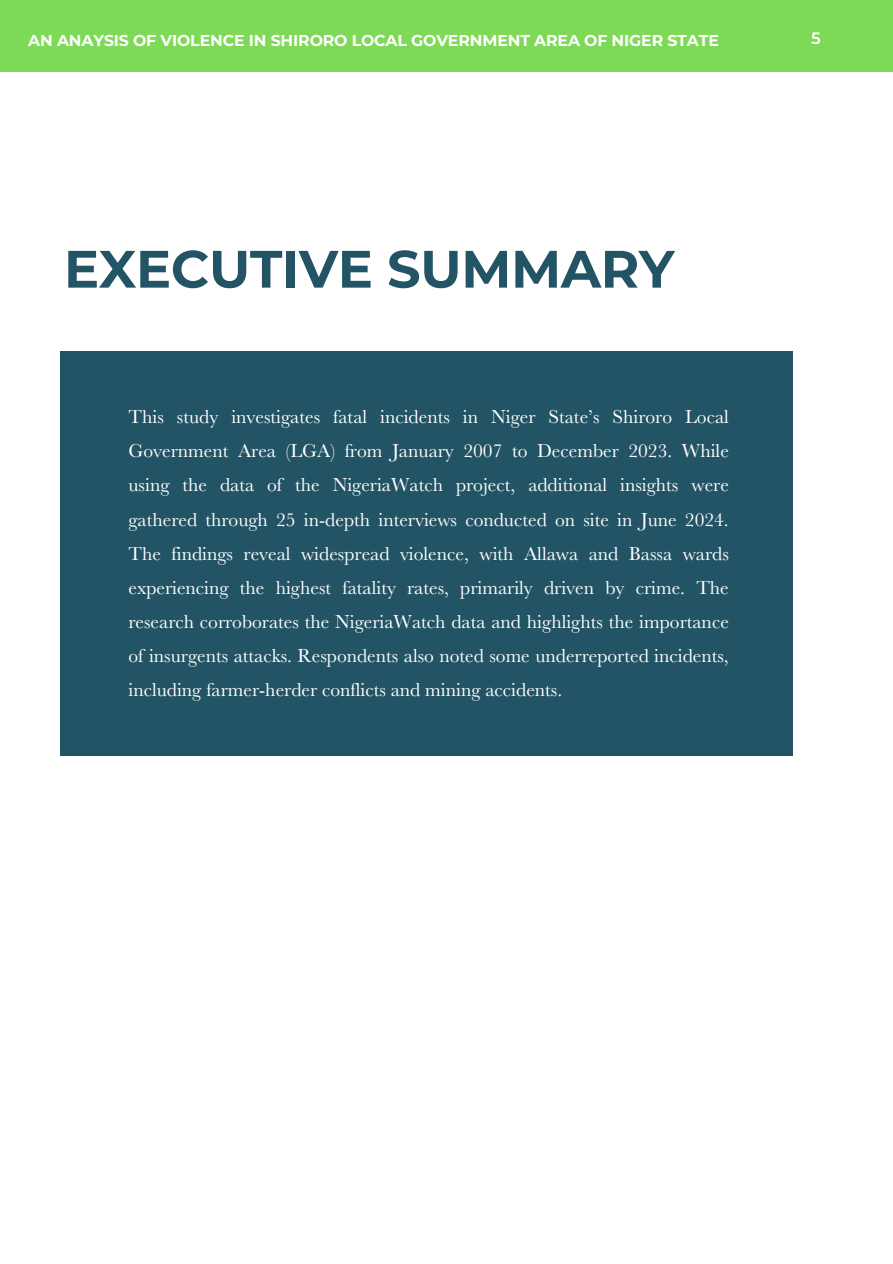
<style>
.page{position:relative;width:893px;height:1264px;background:#fff}
.page>*{position:absolute;margin:0;border:0;box-sizing:border-box;transform-origin:0 0}
.t1{font:700 52.5px "Montserrat";letter-spacing:-.005em;color:#235465}
.t2{font:19.5px/34.2px "Baskerville";color:#fff;text-align:justify}
.t3{font:600 16.5px "Montserrat";color:#fff}
.t4{font:700 15.75px "Montserrat";letter-spacing:-.01em;color:#fff}
</style>
<div class="page">
<div style="left:0;top:0;width:892px;height:72px;background:#7ed957"></div>
<div style="left:61px;top:351px;width:731px;height:404px;background:#235465"></div>
<p class="t4" style="left:28px;top:29px;width:692px">AN ANAYSIS OF VIOLENCE IN SHIRORO LOCAL GOVERNMENT AREA OF NIGER STATE</p>
<p class="t3" style="left:811px;top:26px;width:11px">5</p>
<h1 class="t1" style="left:64px;top:231px;width:612px">EXECUTIVE SUMMARY</h1>
<p class="t2" style="left:128px;top:400px;width:602px">This study investigates fatal incidents in Niger State’s Shiroro Local Government Area (LGA) from January 2007 to December 2023. While using the data of the NigeriaWatch project, additional insights were gathered through 25 in-depth interviews conducted on site in June 2024.<br>The findings reveal widespread violence, with Allawa and Bassa wards experiencing the highest fatality rates, primarily driven by crime. The research corroborates the NigeriaWatch data and highlights the importance of insurgents attacks. Respondents also noted some underreported incidents, including farmer-herder conflicts and mining accidents.</p>
</div>
